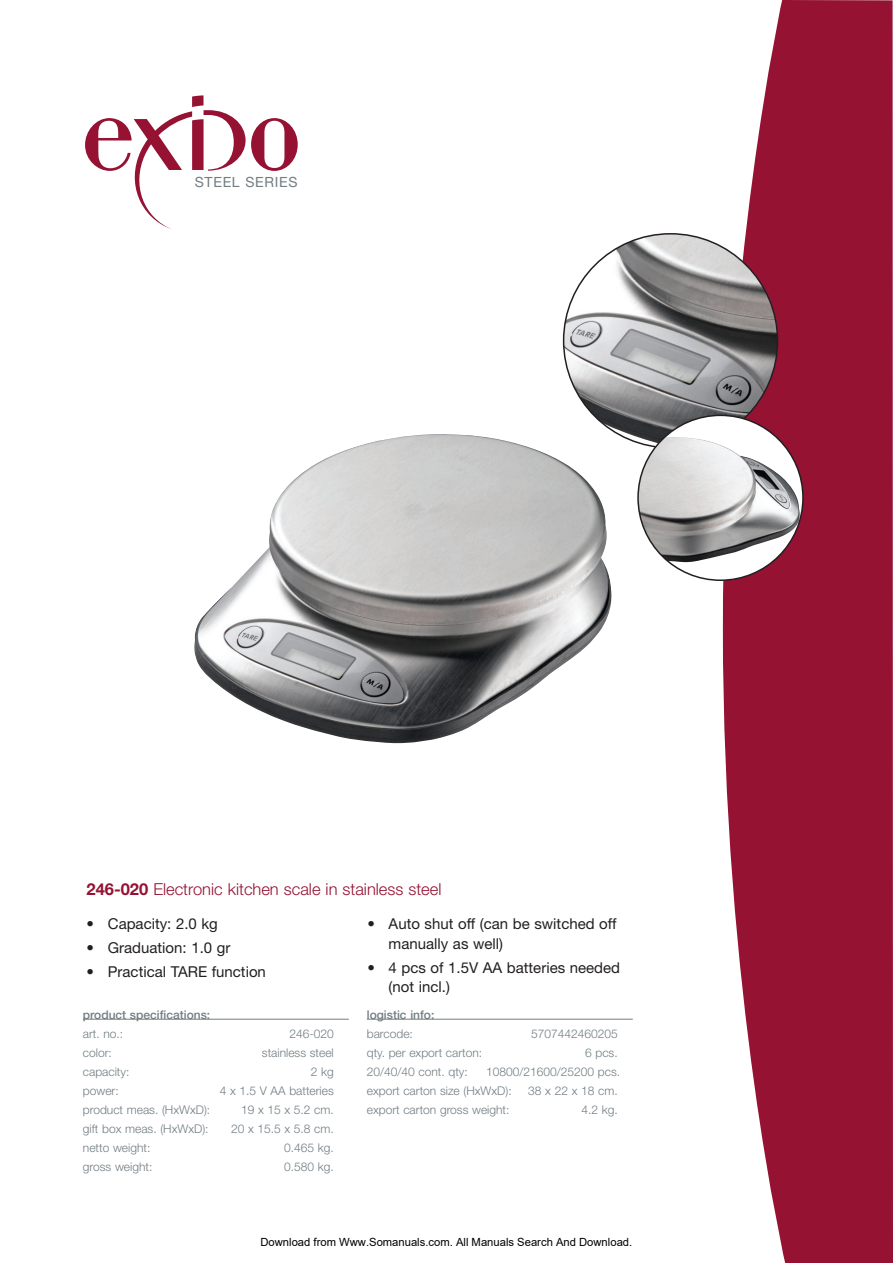
<style>
.page{position:relative;width:893px;height:1263px;background:#fff}
.page>*{position:absolute;margin:0;border:0;box-sizing:border-box;transform-origin:0 0}
.t1{font:300 16.5px "Helvetica Neue";color:#951233}
.t2{font:15px/19.5px "Helvetica Neue";color:#231f20}
.t3{font:14.1px "Helvetica Neue";letter-spacing:.05em;color:#717d83}
.t4{font:300 12px/19px "Helvetica Neue";color:#717d83}
.t5{font:500 12px "Helvetica Neue";color:#717d83}
.t6{font:11.25px "Arial";color:#000}
.s1{font-weight:700}
</style>
<div class="page">
<svg style="left:85px;top:95px;width:213px;height:134px"></svg>
<svg style="left:723px;top:0;width:170px;height:1263px;background:#a12d4a"></svg>
<hr style="left:83px;top:1019px;width:266px;height:1px;background:#717d83">
<hr style="left:367px;top:1019px;width:266px;height:1px;background:#717d83">
<img style="left:194px;top:434px;width:418px;height:310px">
<img style="left:564px;top:234px;width:213px;height:214px">
<div style="left:638px;top:415px;width:165px;height:165px;background:#fff;border-radius:50%"></div>
<img style="left:638px;top:436px;width:162px;height:126px">
<p class="t3" style="left:195px;top:174px;width:104px">STEEL SERIES</p>
<h1 class="t1" style="left:87px;top:879px;width:356px"><span class="s1">246-020</span> Electronic kitchen scale in stainless steel</h1>
<p class="t2" style="left:87px;top:914px;width:133px">• Capacity: 2.0 kg</p>
<p class="t2" style="left:87px;top:938px;width:145px">• Graduation: 1.0 gr</p>
<p class="t2" style="left:87px;top:961px;width:181px">• Practical TARE function</p>
<p class="t5" style="left:83px;top:1007px;width:129px">product specifications:</p>
<p class="t4" style="left:83px;top:1024px;width:42px">art. no.:</p>
<p class="t4" style="left:289px;top:1024px;width:46px">246-020</p>
<p class="t4" style="left:83px;top:1043px;width:30px">color:</p>
<p class="t4" style="left:262px;top:1043px;width:73px">stainless steel</p>
<p class="t4" style="left:83px;top:1062px;width:48px">capacity:</p>
<p class="t4" style="left:311px;top:1062px;width:25px">2 kg</p>
<p class="t4" style="left:83px;top:1081px;width:37px">power:</p>
<p class="t4" style="left:220px;top:1081px;width:116px">4 x 1.5 V AA batteries</p>
<p class="t4" style="left:83px;top:1100px;width:129px">product meas. (HxWxD):</p>
<p class="t4" style="left:241px;top:1100px;width:94px">19 x 15 x 5.2 cm.</p>
<p class="t4" style="left:83px;top:1119px;width:127px">gift box meas. (HxWxD):</p>
<p class="t4" style="left:231px;top:1119px;width:104px">20 x 15.5 x 5.8 cm.</p>
<p class="t4" style="left:83px;top:1138px;width:69px">netto weight:</p>
<p class="t4" style="left:284px;top:1138px;width:51px">0.465 kg.</p>
<p class="t4" style="left:83px;top:1157px;width:71px">gross weight:</p>
<p class="t4" style="left:284px;top:1157px;width:51px">0.580 kg.</p>
<p class="t2" style="left:389px;top:914px;width:229px;text-indent:-21px">• Auto shut off (can be switched off manually as well)</p>
<p class="t2" style="left:389px;top:957px;width:233px;text-indent:-21px">• 4 pcs of 1.5V AA batteries needed (not incl.)</p>
<p class="t5" style="left:367px;top:1007px;width:69px">logistic info:</p>
<p class="t4" style="left:367px;top:1024px;width:48px">barcode:</p>
<p class="t4" style="left:531px;top:1024px;width:88px">5707442460205</p>
<p class="t4" style="left:367px;top:1043px;width:117px">qty. per export carton:</p>
<p class="t4" style="left:585px;top:1043px;width:34px">6 pcs.</p>
<p class="t4" style="left:367px;top:1062px;width:102px">20/40/40 cont. qty:</p>
<p class="t4" style="left:367px;top:1062px;width:255px;text-indent:119px">10800/21600/25200 pcs. export carton size (HxWxD):</p>
<p class="t4" style="left:528px;top:1081px;width:91px">38 x 22 x 18 cm.</p>
<p class="t4" style="left:367px;top:1100px;width:144px">export carton gross weight:</p>
<p class="t4" style="left:581px;top:1100px;width:38px">4.2 kg.</p>
<p class="t6" style="left:260px;top:1235px;width:373px">Download from Www.Somanuals.com. All Manuals Search And Download.</p>
</div>
